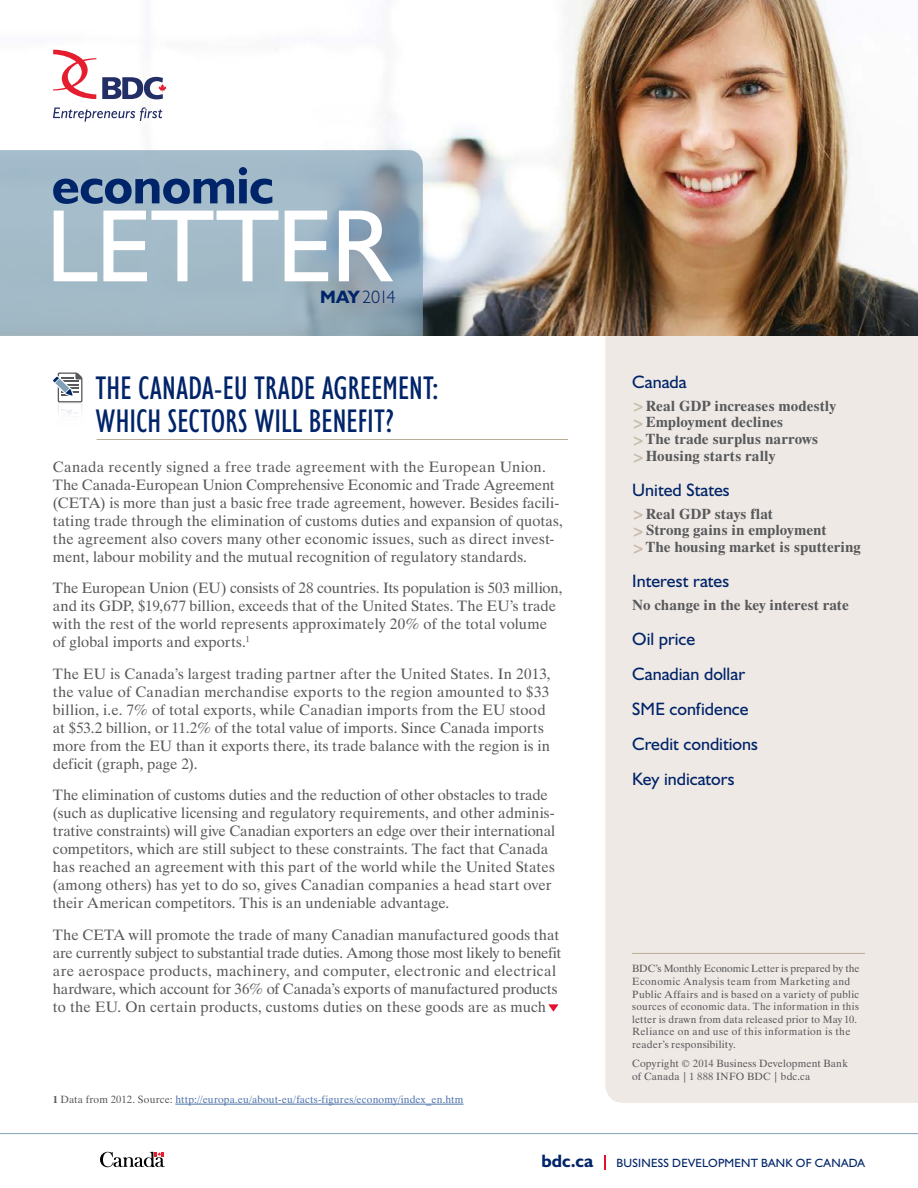
<style>
.page{position:relative;width:918px;height:1188px;background:#fff}
.page>*{position:absolute;margin:0;border:0;box-sizing:border-box;transform-origin:0 0}
.t1{font:103.5px "Humanist 521 BT";letter-spacing:-.02em;color:#fff}
.t2{font:700 52.5px "Humanist 521 BT";letter-spacing:-.005em;color:#002469}
.t3{font:condensed 33px/33px "Humanist 521 BT";letter-spacing:-.01em;color:#002469}
.t4{font:18px/35.1px "Humanist 521 BT";color:#002469}
.t5{font:300 18px "Humanist 521 BT";color:#002469}
.t6{font:700 18px "Humanist 521 BT";color:#002469}
.t7{font:15px/18px "Dutch 801 BT";letter-spacing:.005em;color:#58595b}
.t8{font:700 15px/17px "Dutch 801 BT";color:#58595b}
.t9{font:12px "Humanist 521 BT";letter-spacing:.02em;color:#002469}
.t10{font:10.5px/12.6px "Dutch 801 BT";letter-spacing:.02em;color:#58595b}
.t11{font:10.5px "Dutch 801 BT";letter-spacing:.015em;color:#4f73ad}
.s1{font-weight:700}
.s2{font-weight:700;color:#58595b}
.s3{color:#58595b}
.s4{font-size:16.5px;color:#c7bcab}
</style>
<div class="page">
<div style="left:605px;top:336px;width:313px;height:767px;background:#efe9e5"></div>
<svg style="left:604px;top:1155px;width:2px;height:15px"></svg>
<hr style="left:0;top:1133px;width:918px;height:1px;background:#80a1b6">
<svg style="left:100px;top:1152px;width:65px;height:15px"></svg>
<img style="left:53px;top:0;width:865px;height:336px">
<svg style="left:53px;top:50px;width:43px;height:49px"></svg>
<svg style="left:102px;top:77px;width:64px;height:22px"></svg>
<svg style="left:53px;top:107px;width:109px;height:15px"></svg>
<svg style="left:0;top:150px;width:423px;height:186px;background:#9db4c3"></svg>
<hr style="left:632px;top:953px;width:233px;height:1px;background:#b9ab96">
<hr style="left:97px;top:439px;width:471px;height:1px;background:#b9ab96">
<svg style="left:53px;top:373px;width:29px;height:34px"></svg>
<svg style="left:548px;top:1004px;width:11px;height:8px"></svg>
<hr style="left:175px;top:1104px;width:289px;height:1px;background:#4f73ad">
<h2 class="t2" style="left:52px;top:153px;width:224px">economic</h2>
<h1 class="t1" style="left:46px;top:182px;width:346px">LETTER</h1>
<p class="t5" style="left:320px;top:286px;width:77px"><span class="s1">MAY</span> 2014</p>
<h3 class="t3" style="left:96px;top:371px;width:345px">THE CANADA-EU TRADE AGREEMENT:<br>WHICH SECTORS WILL BENEFIT?</h3>
<p class="t7" style="left:53px;top:457px;width:511px">Canada recently signed a free trade agreement with the European Union.<br>The Canada-European Union Comprehensive Economic and Trade Agreement (CETA) is more than just a basic free trade agreement, however. Besides facili&shy;tating trade through the elimination of customs duties and expansion of quotas, the agreement also covers many other economic issues, such as direct invest&shy;ment, labour mobility and the mutual recognition of regulatory standards.</p>
<p class="t7" style="left:53px;top:579px;width:511px">The European Union (EU) consists of 28 countries. Its population is 503 million, and its GDP, $19,677 billion, exceeds that of the United States. The EU’s trade with the rest of the world represents approximately 20% of the total volume of global imports and exports.<sup>1</sup></p>
<p class="t7" style="left:53px;top:664px;width:499px">The EU is Canada’s largest trading partner after the United States. In 2013, the value of Canadian merchandise exports to the region amounted to $33 billion, i.e. 7% of total exports, while Canadian imports from the EU stood at $53.2 billion, or 11.2% of the total value of imports. Since Canada imports more from the EU than it exports there, its trade balance with the region is in deficit (graph, page 2).</p>
<p class="t7" style="left:53px;top:786px;width:504px">The elimination of customs duties and the reduction of other obstacles to trade (such as duplicative licensing and regulatory requirements, and other adminis&shy;trative constraints) will give Canadian exporters an edge over their international competitors, which are still subject to these constraints. The fact that Canada has reached an agreement with this part of the world while the United States (among others) has yet to do so, gives Canadian companies a head start over their American competitors. This is an undeniable advantage.</p>
<p class="t7" style="left:53px;top:925px;width:510px">The CETA will promote the trade of many Canadian manufactured goods that are currently subject to substantial trade duties. Among those most likely to benefit are aerospace products, machinery, and computer, electronic and electrical hardware, which account for 36% of Canada’s exports of manufactured products to the EU. On certain products, customs duties on these goods are as much</p>
<p class="t11" style="left:53px;top:1093px;width:412px"><span class="s2">1</span> <span class="s3">Data from 2012. Source:</span> http://europa.eu/about-eu/facts-figures/economy/index_en.htm</p>
<p class="t4" style="left:632px;top:364px;width:56px">Canada</p>
<p class="t8" style="left:632px;top:397px;width:205px"><span class="s4">&gt;</span>Real GDP increases modestly <span class="s4">&gt;</span>Employment declines<br><span class="s4">&gt;</span>The trade surplus narrows <span class="s4">&gt;</span>Housing starts rally</p>
<p class="t4" style="left:632px;top:472px;width:99px">United States</p>
<p class="t8" style="left:632px;top:505px;width:230px"><span class="s4">&gt;</span>Real GDP stays flat<br><span class="s4">&gt;</span>Strong gains in employment <span class="s4">&gt;</span>The housing market is sputtering</p>
<p class="t4" style="left:632px;top:563px;width:98px">Interest rates</p>
<p class="t8" style="left:632px;top:596px;width:218px">No change in the key interest rate</p>
<p class="t4" style="left:632px;top:621px;width:127px">Oil price<br>Canadian dollar<br>SME confidence<br>Credit conditions<br>Key indicators</p>
<p class="t10" style="left:632px;top:962px;width:229px">BDC’s Monthly Economic Letter is prepared by the Economic Analysis team from Marketing and Public Affairs and is based on a variety of public sources of economic data. The information in this letter is drawn from data released prior to May 10.<br>Reliance on and use of this information is the reader’s responsibility.</p>
<p class="t10" style="left:632px;top:1057px;width:217px">Copyright © 2014 Business Development Bank of Canada | 1 888 INFO BDC | bdc.ca</p>
<p class="t6" style="left:541px;top:1149px;width:53px">bdc.ca</p>
<p class="t9" style="left:616px;top:1155px;width:250px">BUSINESS DEVELOPMENT BANK OF CANADA</p>
</div>
